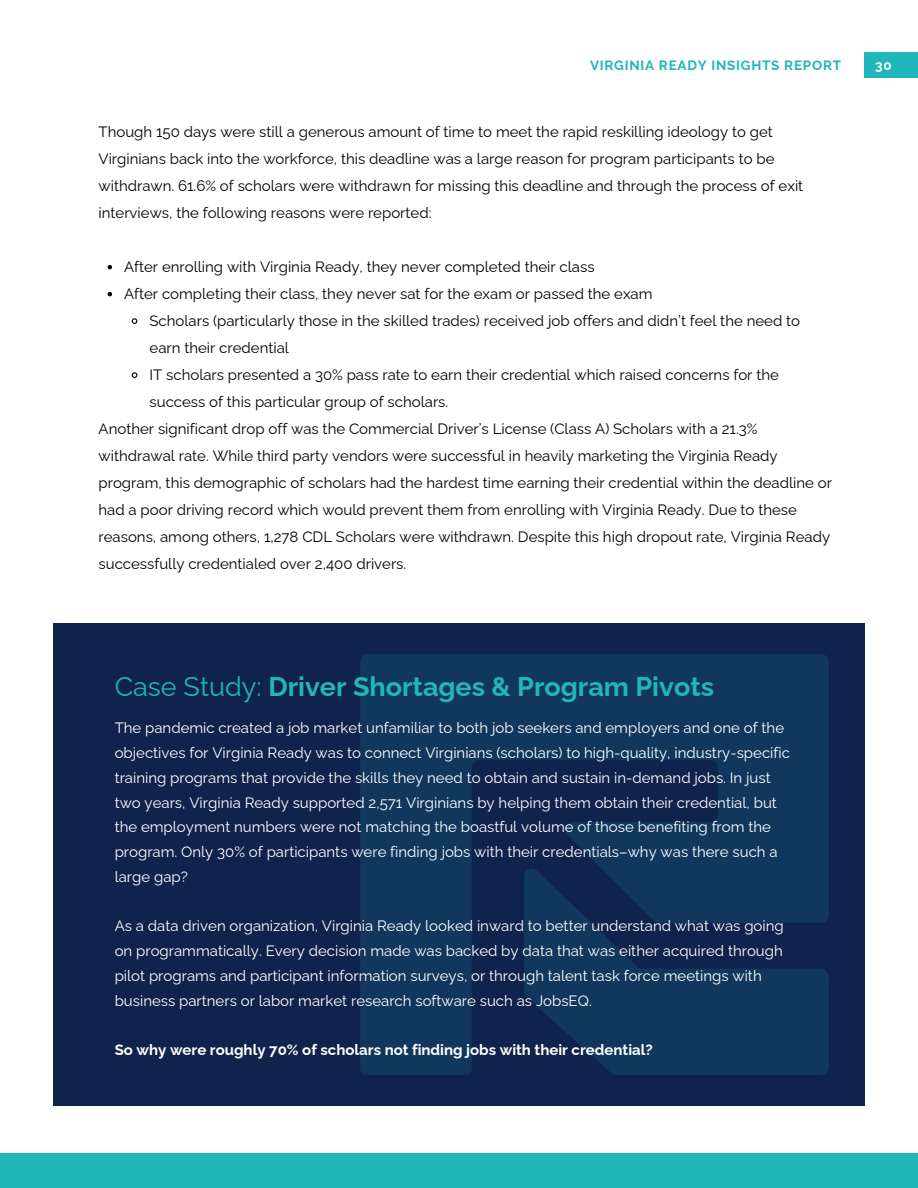
<style>
.page{position:relative;width:918px;height:1188px;background:#fff}
.page>*{position:absolute;margin:0;border:0;box-sizing:border-box;transform-origin:0 0}
.t1{font:700 27px "Raleway";color:#20b6ba}
.t2{font:15px/27px "Raleway";color:#000}
.t3{font:15px/24.8px "Raleway";color:#fff}
.t4{font:700 15px "Raleway";color:#fff}
.t5{font:700 13.5px "Raleway";letter-spacing:.055em;color:#20b6ba}
.t6{font:700 13.5px "Raleway";color:#fff}
.s1{font-weight:400}
</style>
<div class="page">
<div style="left:864px;top:52px;width:54px;height:26px;background:#20b6ba"></div>
<div style="left:0;top:1153px;width:918px;height:35px;background:#20b6ba"></div>
<div style="left:53px;top:624px;width:812px;height:482px;background:#0f234c"></div>
<img style="left:325px;top:623px;width:540px;height:452px">
<svg style="left:108px;top:265px;width:4px;height:4px"></svg>
<svg style="left:108px;top:292px;width:4px;height:4px"></svg>
<svg style="left:131px;top:318px;width:7px;height:6px"></svg>
<svg style="left:131px;top:372px;width:7px;height:6px"></svg>
<p class="t5" style="left:590px;top:57px;width:253px">VIRGINIA READY INSIGHTS REPORT</p>
<p class="t6" style="left:875px;top:57px;width:18px">30</p>
<p class="t2" style="left:99px;top:118px;width:706px">Though 150 days were still a generous amount of time to meet the rapid reskilling ideology to get Virginians back into the workforce, this deadline was a large reason for program participants to be withdrawn. 61.6% of scholars were withdrawn for missing this deadline and through the process of exit interviews, the following reasons were reported:</p>
<p class="t2" style="left:124px;top:253px;width:472px">After enrolling with Virginia Ready, they never completed their class</p>
<p class="t2" style="left:124px;top:280px;width:530px">After completing their class, they never sat for the exam or passed the exam</p>
<p class="t2" style="left:150px;top:307px;width:652px">Scholars (particularly those in the skilled trades) received job offers and didn’t feel the need to earn their credential</p>
<p class="t2" style="left:150px;top:361px;width:631px">IT scholars presented a 30% pass rate to earn their credential which raised concerns for the success of this particular group of scholars.</p>
<p class="t2" style="left:99px;top:415px;width:735px">Another significant drop off was the Commercial Driver’s License (Class A) Scholars with a 21.3% withdrawal rate. While third party vendors were successful in heavily marketing the Virginia Ready program, this demographic of scholars had the hardest time earning their credential within the deadline or had a poor driving record which would prevent them from enrolling with Virginia Ready. Due to these reasons, among others, 1,278 CDL Scholars were withdrawn. Despite this high dropout rate, Virginia Ready successfully credentialed over 2,400 drivers.</p>
<h1 class="t1" style="left:115px;top:671px;width:601px"><span class="s1">Case Study:</span> Driver Shortages &amp; Program Pivots</h1>
<h2 class="t3" style="left:115px;top:716px;width:677px">The pandemic created a job market unfamiliar to both job seekers and employers and one of the objectives for Virginia Ready was to connect Virginians (scholars) to high-quality, industry-specific training programs that provide the skills they need to obtain and sustain in-demand jobs. In just two years, Virginia Ready supported 2,571 Virginians by helping them obtain their credential, but the employment numbers were not matching the boastful volume of those benefiting from the program. Only 30% of participants were finding jobs with their credentials–why was there such a large gap?</h2>
<p class="t3" style="left:115px;top:914px;width:671px">As a data driven organization, Virginia Ready looked inward to better understand what was going on programmatically. Every decision made was backed by data that was either acquired through pilot programs and participant information surveys, or through talent task force meetings with business partners or labor market research software such as JobsEQ.</p>
<p class="t4" style="left:115px;top:1041px;width:540px">So why were roughly 70% of scholars not finding jobs with their credential?</p>
</div>
